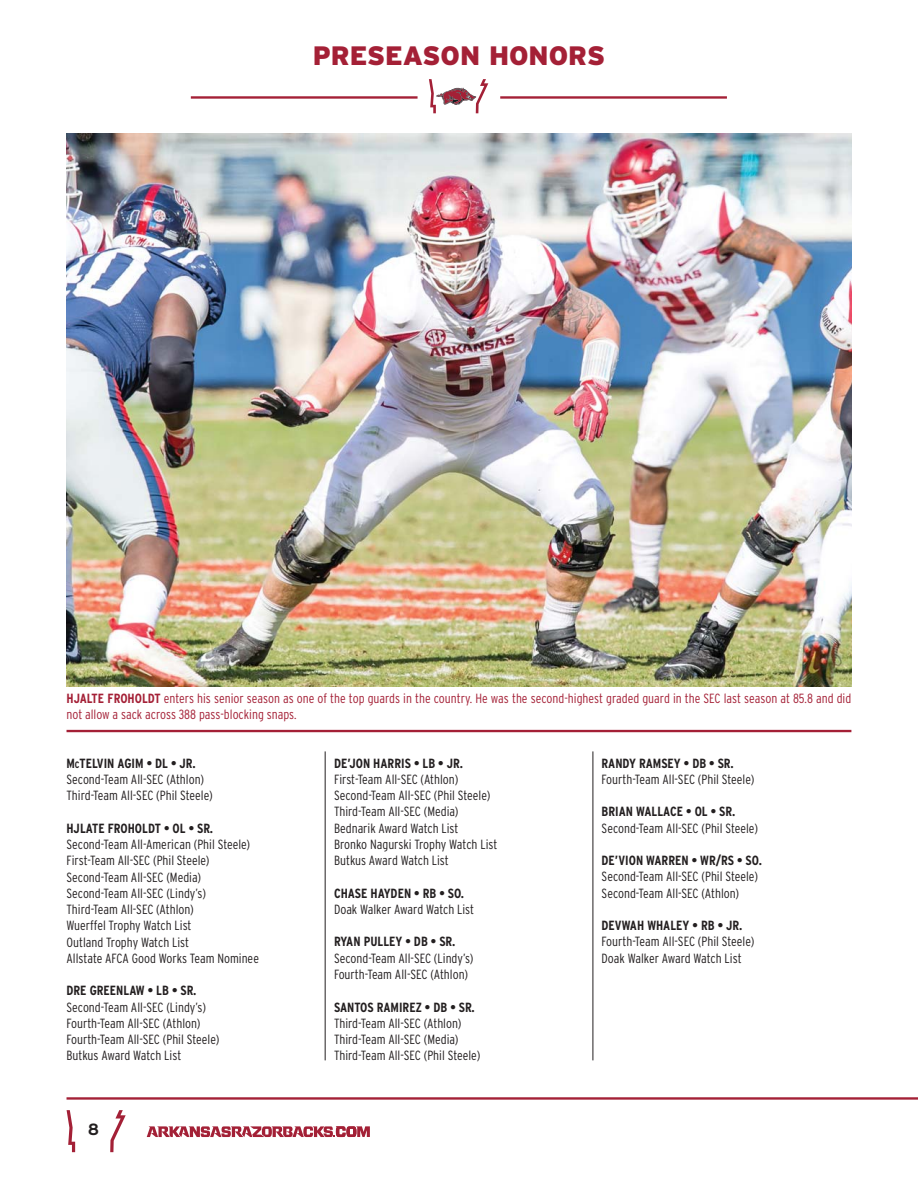
<style>
.page{position:relative;width:918px;height:1188px;background:#fff}
.page>*{position:absolute;margin:0;border:0;box-sizing:border-box;transform-origin:0 0}
.t1{font:900 26.55px "Interstate";color:#a42036}
.t2{font:700 16.2px "Interstate";color:#231f20}
.t3{font:300 condensed 13.35px/16.2px "Interstate";color:#231f20}
.t4{font:700 condensed 13.35px "Interstate";color:#231f20}
.t5{font:300 condensed 13.35px/16.2px "Interstate";color:#a42036}
.s1{font-weight:700}
.s2{font-weight:700;font-size:9.3px}
</style>
<div class="page">
<svg style="left:429px;top:79px;width:59px;height:34px"></svg>
<hr style="left:500px;top:96px;width:227px;height:3px;background:#a42036">
<hr style="left:191px;top:96px;width:227px;height:3px;background:#a42036">
<hr style="left:325px;top:751px;width:1px;height:309px;background:#231f20">
<hr style="left:593px;top:751px;width:1px;height:309px;background:#231f20">
<hr style="left:67px;top:730px;width:784px;height:2px;background:#a42036">
<img style="left:67px;top:134px;width:784px;height:552px">
<hr style="left:67px;top:1097px;width:851px;height:3px;background:#a42036">
<svg style="left:110px;top:1110px;width:16px;height:42px"></svg>
<svg style="left:67px;top:1110px;width:8px;height:42px"></svg>
<svg style="left:147px;top:1126px;width:223px;height:11px"></svg>
<h1 class="t1" style="left:313px;top:47px;width:294px">PRESEASON HONORS</h1>
<p class="t5" style="left:67px;top:691px;width:786px"><span class="s1">HJALTE FROHOLDT</span> enters his senior season as one of the top guards in the country. He was the second-highest graded guard in the SEC last season at 85.8 and did not allow a sack across 388 pass-blocking snaps.</p>
<p class="t3" style="left:66px;top:756px;width:148px"><span class="s1">M</span><span class="s2">C</span><span class="s1">TELVIN AGIM • DL • JR.<br></span>Second-Team All-SEC (Athlon)<br>Third-Team All-SEC (Phil Steele)</p>
<p class="t4" style="left:66px;top:823px;width:148px">HJLATE FROHOLDT • OL • SR.</p>
<p class="t3" style="left:66px;top:837px;width:194px">Second-Team All-American (Phil Steele)<br>First-Team All-SEC (Phil Steele)<br>Second-Team All-SEC (Media)<br>Second-Team All-SEC (Lindy’s)<br>Third-Team All-SEC (Athlon)<br>Wuerffel Trophy Watch List<br>Outland Trophy Watch List<br>Allstate AFCA Good Works Team Nominee</p>
<p class="t4" style="left:66px;top:986px;width:132px">DRE GREENLAW • LB • SR.</p>
<p class="t3" style="left:66px;top:1000px;width:154px">Second-Team All-SEC (Lindy’s)<br>Fourth-Team All-SEC (Athlon)<br>Fourth-Team All-SEC (Phil Steele)<br>Butkus Award Watch List</p>
<p class="t2" style="left:88px;top:1120px;width:13px">8</p>
<p class="t4" style="left:334px;top:758px;width:130px">DE’JON HARRIS • LB • JR.</p>
<p class="t3" style="left:334px;top:772px;width:165px">First-Team All-SEC (Athlon)<br>Second-Team All-SEC (Phil Steele)<br>Third-Team All-SEC (Media)<br>Bednarik Award Watch List<br>Bronko Nagurski Trophy Watch List<br>Butkus Award Watch List</p>
<p class="t4" style="left:334px;top:888px;width:132px">CHASE HAYDEN • RB • SO.</p>
<p class="t3" style="left:334px;top:902px;width:142px">Doak Walker Award Watch List</p>
<p class="t4" style="left:334px;top:937px;width:123px">RYAN PULLEY • DB • SR.</p>
<p class="t3" style="left:334px;top:951px;width:141px">Second-Team All-SEC (Lindy’s)<br>Fourth-Team All-SEC (Athlon)</p>
<p class="t4" style="left:334px;top:1002px;width:142px">SANTOS RAMIREZ • DB • SR.</p>
<p class="t3" style="left:334px;top:1016px;width:148px">Third-Team All-SEC (Athlon)<br>Third-Team All-SEC (Media)<br>Third-Team All-SEC (Phil Steele)</p>
<p class="t4" style="left:602px;top:758px;width:134px">RANDY RAMSEY • DB • SR.</p>
<p class="t3" style="left:602px;top:772px;width:154px">Fourth-Team All-SEC (Phil Steele)</p>
<p class="t4" style="left:602px;top:807px;width:135px">BRIAN WALLACE • OL • SR.</p>
<p class="t3" style="left:602px;top:821px;width:158px">Second-Team All-SEC (Phil Steele)</p>
<p class="t4" style="left:602px;top:855px;width:162px">DE’VION WARREN • WR/RS • SO.</p>
<p class="t3" style="left:602px;top:870px;width:158px">Second-Team All-SEC (Phil Steele)<br>Second-Team All-SEC (Athlon)</p>
<p class="t4" style="left:602px;top:920px;width:142px">DEVWAH WHALEY • RB • JR.</p>
<p class="t3" style="left:602px;top:935px;width:154px">Fourth-Team All-SEC (Phil Steele)<br>Doak Walker Award Watch List</p>
</div>
